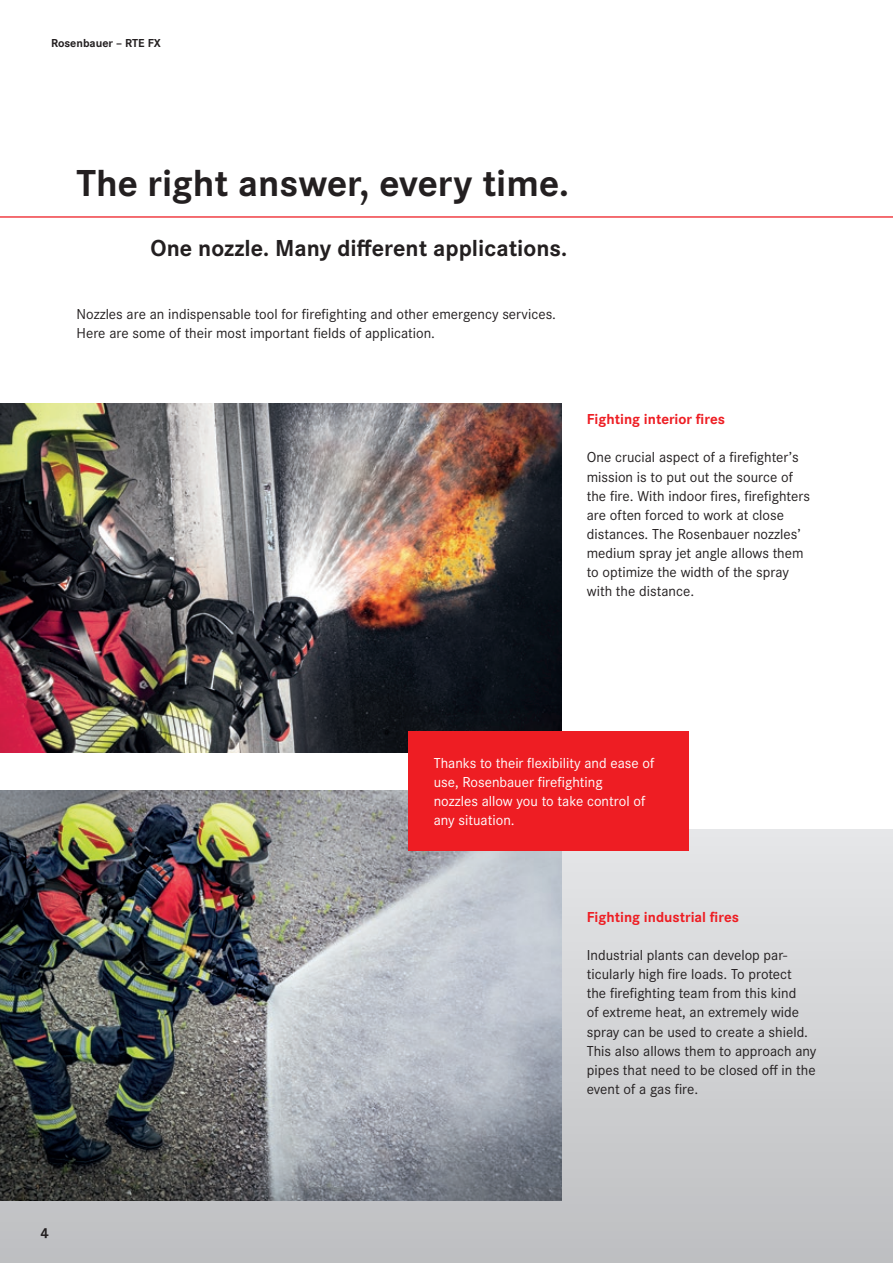
<style>
.page{position:relative;width:893px;height:1263px;background:#fff}
.page>*{position:absolute;margin:0;border:0;box-sizing:border-box;transform-origin:0 0}
.t1{font:700 39px "Corporate S";color:#231f20}
.t2{font:700 24px "Corporate S";color:#231f20}
.t3{font:15px/19.2px "Corporate S";color:#231f20}
.t4{font:15px/19.2px "Corporate S";color:#fff}
.t5{font:700 15px "Corporate S";color:#ee1d23}
.t6{font:700 15px "Corporate S";color:#231f20}
.t7{font:700 12px "Corporate S";color:#231f20}
</style>
<div class="page">
<div style="left:0;top:829px;width:893px;height:434px;background:linear-gradient(to bottom,#e6e7e9,#bebfc1)"></div>
<img style="left:0;top:404px;width:561px;height:349px">
<hr style="left:0;top:216px;width:893px;height:2px;background:#ee1d23">
<img style="left:0;top:791px;width:561px;height:409px">
<div style="left:408px;top:731px;width:281px;height:119px;background:#ee1d23"></div>
<p class="t7" style="left:51px;top:36px;width:111px">Rosenbauer – RTE FX</p>
<h1 class="t1" style="left:77px;top:161px;width:494px">The right answer, every time.</h1>
<h2 class="t2" style="left:151px;top:234px;width:418px">One nozzle. Many different applications.</h2>
<p class="t3" style="left:77px;top:304px;width:481px">Nozzles are an indispensable tool for firefighting and other emergency services.<br>Here are some of their most important fields of application.</p>
<p class="t5" style="left:587px;top:411px;width:140px">Fighting interior fires</p>
<p class="t3" style="left:587px;top:448px;width:225px">One crucial aspect of a firefighter’s mission is to put out the source of the fire. With indoor fires, firefighters are often forced to work at close distances. The Rosenbauer nozzles’ medium spray jet angle allows them to optimize the width of the spray with the distance.</p>
<p class="t4" style="left:434px;top:753px;width:222px">Thanks to their flexibility and ease of use, Rosenbauer firefighting<br>nozzles allow you to take control of any situation.</p>
<p class="t6" style="left:40px;top:1224px;width:10px">4</p>
<p class="t5" style="left:587px;top:908px;width:154px">Fighting industrial fires</p>
<p class="t3" style="left:587px;top:945px;width:231px">Industrial plants can develop par&shy;ticularly high fire loads. To protect<br>the firefighting team from this kind<br>of extreme heat, an extremely wide spray can be used to create a shield.<br>This also allows them to approach any pipes that need to be closed off in the event of a gas fire.</p>
</div>
